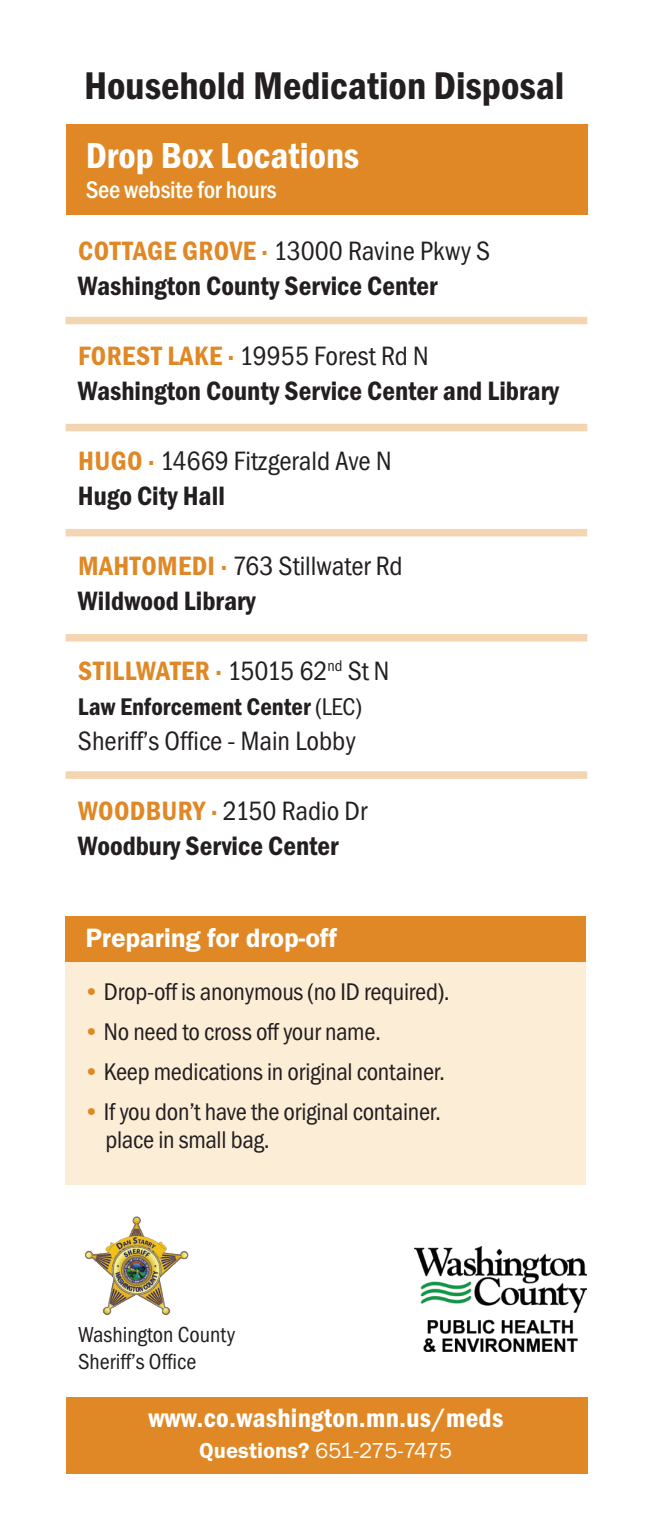
<style>
.page{position:relative;width:653px;height:1530px;background:#fff}
.page>*{position:absolute;margin:0;border:0;box-sizing:border-box;transform-origin:0 0}
.t1{font:600 condensed 40px "Franklin Gothic FS";color:#231f20}
.t2{font:600 condensed 37.5px "Franklin Gothic FS";color:#fff}
.t3{font:600 condensed 27.5px/35px "Franklin Gothic FS";color:#231f20}
.t4{font:condensed 27.5px/35px "Franklin Gothic FS";color:#231f20}
.t5{font:600 condensed 27.5px "Franklin Gothic FS";letter-spacing:.01em;color:#fff}
.t6{font:600 condensed 27.5px "Franklin Gothic FS";letter-spacing:.015em;color:#df8825}
.Demi_10{font:600 27.5px "Franklin Gothic FS";letter-spacing:-.01em;color:#fff}
.List_Paragraph{font:condensed 25px/28.8px "Franklin Gothic FS";letter-spacing:-.01em;color:#231f20}
.t7{font:600 condensed 25px "Franklin Gothic FS";color:#231f20}
.t8{font:500 condensed 25px "Franklin Gothic FS";letter-spacing:-.01em;color:#fff}
.t9{font:condensed 22.5px/27.5px "Franklin Gothic FS";color:#231f20}
.t10{font:22.5px "Franklin Gothic FS";letter-spacing:-.045em;color:#fff}
.s1{color:#df8825}
.s2{font-weight:400}
.s3{font-weight:600;color:#df8825}
.s4{font-weight:600}
.s5{font-weight:400;color:#231f20}
</style>
<div class="page">
<div style="left:66px;top:956px;width:520px;height:228px;background:#fcedd6"></div>
<div style="left:66px;top:1397px;width:521px;height:77px;background:#df8825"></div>
<div style="left:66px;top:916px;width:520px;height:46px;background:#df8825"></div>
<div style="left:66px;top:124px;width:521px;height:91px;background:#df8825"></div>
<img style="left:85px;top:1216px;width:104px;height:100px">
<div style="left:66px;top:317px;width:521px;height:7px;background:#f4d5b1"></div>
<div style="left:66px;top:424px;width:521px;height:7px;background:#f4d5b1"></div>
<div style="left:66px;top:529px;width:521px;height:7px;background:#f4d5b1"></div>
<div style="left:66px;top:634px;width:521px;height:8px;background:#f4d5b1"></div>
<div style="left:66px;top:771px;width:521px;height:8px;background:#f4d5b1"></div>
<img style="left:414px;top:1246px;width:172px;height:106px">
<p class="t1" style="left:84px;top:63px;width:482px">Household Medication Disposal</p>
<p class="t2" style="left:86px;top:134px;width:275px">Drop Box Locations</p>
<p class="t8" style="left:86px;top:175px;width:192px">See website for hours</p>
<p class="t3" style="left:78px;top:234px;width:413px"><span class="s1">COTTAGE GROVE ·</span> <span class="s2">13000 Ravine Pkwy S<br></span>Washington County Service Center</p>
<p class="t3" style="left:78px;top:339px;width:482px"><span class="s1">FOREST LAKE ·</span> <span class="s2">19955 Forest Rd N<br></span>Washington County Service Center and Library</p>
<p class="t4" style="left:78px;top:444px;width:315px"><span class="s3">HUGO ·</span> 14669 Fitzgerald Ave N<br><span class="s4">Hugo City Hall</span></p>
<p class="t4" style="left:78px;top:549px;width:326px"><span class="s3">MAHTOMEDI ·</span> 763 Stillwater Rd<br><span class="s4">Wildwood Library</span></p>
<p class="t6" style="left:78px;top:655px;width:313px">STILLWATER · <span class="s5">15015 62</span><sup>nd</sup> <span class="s5">St N</span></p>
<p class="t7" style="left:78px;top:693px;width:285px">Law Enforcement Center <span class="s2">(LEC)</span></p>
<p class="t4" style="left:78px;top:724px;width:279px">Sheriff’s Office - Main Lobby</p>
<p class="t3" style="left:78px;top:794px;width:290px"><span class="s1">WOODBURY ·</span> <span class="s2">2150 Radio Dr<br></span>Woodbury Service Center</p>
<p class="Demi_10" style="left:86px;top:922px;width:253px">Preparing for drop-off</p>
<p class="List_Paragraph" style="left:83px;top:977px;width:368px"><span class="s1">•</span> Drop-off is anonymous (no ID required).</p>
<p class="List_Paragraph" style="left:83px;top:1017px;width:299px"><span class="s1">•</span> No need to cross off your name.</p>
<p class="List_Paragraph" style="left:83px;top:1057px;width:363px"><span class="s1">•</span> Keep medications in original container.</p>
<p class="List_Paragraph" style="left:106px;top:1097px;width:337px;text-indent:-22px"><span class="s1">•</span> If you don’t have the original container. place in small bag.</p>
<p class="t9" style="left:78px;top:1321px;width:159px">Washington County<br>Sheriff’s Office</p>
<p class="t5" style="left:148px;top:1402px;width:356px">www.co.washington.mn.us/meds</p>
<p class="t10" style="left:199px;top:1438px;width:254px"><span class="s4">Questions?</span> 651-275-7475</p>
</div>
